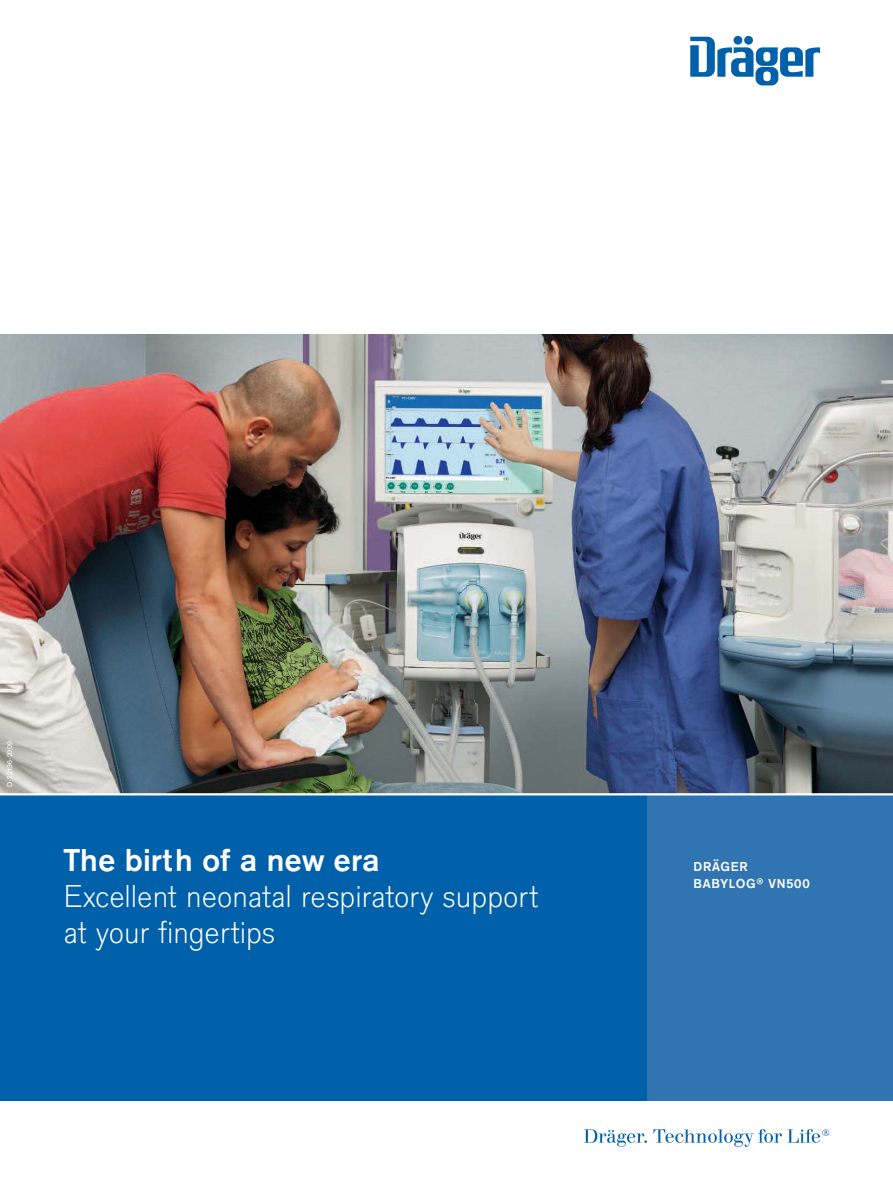
<style>
.page{position:relative;width:893px;height:1191px;background:#fff}
.page>*{position:absolute;margin:0;border:0;box-sizing:border-box;transform-origin:0 0}
.t1{font:300 33px/36px "Draeger San";color:#fff}
.t2{font:700 33px "Draeger San";color:#fff}
.t3{font:700 13.5px/16.5px "Draeger San";letter-spacing:.055em;color:#fff}
.t4{font:7.5px "Draeger San";letter-spacing:.025em;color:#fff}
.s1{font-weight:400;font-size:11.55px}
</style>
<div class="page">
<img style="left:0;top:335px;width:893px;height:458px">
<div style="left:0;top:794px;width:893px;height:306px;background:#0060a9"></div>
<div style="left:647px;top:794px;width:246px;height:306px;background:#3074b1"></div>
<hr style="left:0;top:793px;width:893px;height:2px;background:#fff">
<svg style="left:584px;top:1129px;width:63px;height:17px"></svg>
<svg style="left:653px;top:1129px;width:176px;height:17px"></svg>
<svg style="left:690px;top:37px;width:130px;height:48px"></svg>
<p class="t4" style="left:7px;top:787px;width:47px;rotate:-90deg">D-22136-2009</p>
<p class="t2" style="left:64px;top:847px;width:317px">The birth of a new era</p>
<p class="t1" style="left:64px;top:877px;width:476px">Excellent neonatal respiratory support at your fingertips</p>
<p class="t3" style="left:693px;top:859px;width:118px">DRÄGER<br>BABYLOG<span class="s1">®</span> VN500</p>
</div>
